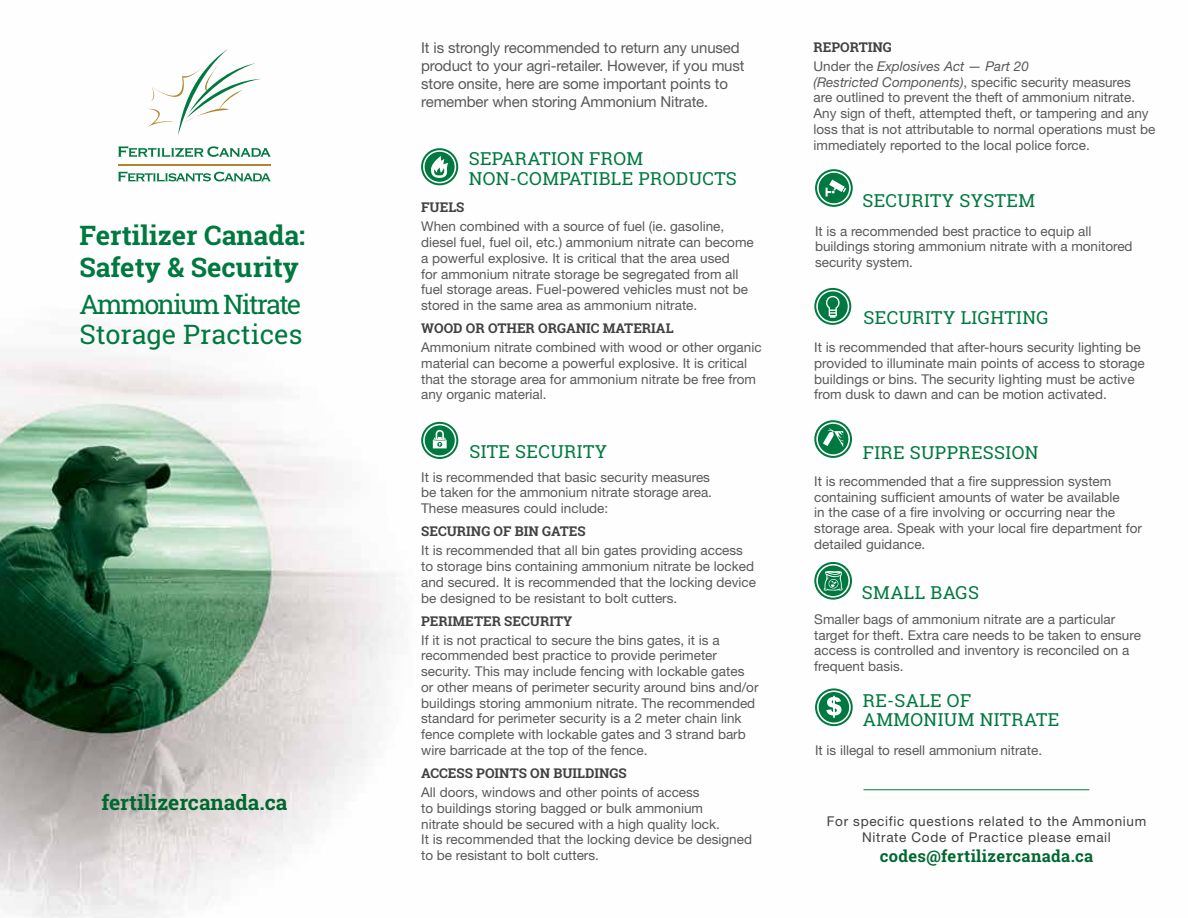
<style>
.page{position:relative;width:1188px;height:918px;background:#fff}
.page>*{position:absolute;margin:0;border:0;box-sizing:border-box;transform-origin:0 0}
.t1{font:700 27px/32.4px "Roboto Slab";color:#007940}
.t2{font:27px/30px "Roboto Slab";letter-spacing:-.07em;color:#007940}
.t3{font:700 21px "Roboto Slab";letter-spacing:-.005em;color:#00682f}
.t4{font:18px/19.5px "Roboto Slab";letter-spacing:.02em;color:#007940}
.t5{font:700 16.5px "Roboto Slab";letter-spacing:.02em;color:#00682f}
.t6{font:15px/18px "Helvetica Neue LT Std";letter-spacing:-.01em;color:#58595b}
.t7{font:13.5px/15.8px "Helvetica Neue LT Std";color:#58595b}
.t8{font:700 13.5px "Roboto Slab";color:#414042}
.t9{font:13.5px/16.2px "Helvetica Neue LT Std";letter-spacing:.05em;color:#414042;text-align:center}
.s1{font-style:italic}
</style>
<div class="page">
<img style="left:0;top:148px;width:1090px;height:770px">
<hr style="left:118px;top:164px;width:153px;height:2px;background:#af852d">
<svg style="left:118px;top:146px;width:153px;height:11px"></svg>
<svg style="left:118px;top:171px;width:153px;height:11px"></svg>
<svg style="left:148px;top:49px;width:113px;height:86px"></svg>
<svg style="left:421px;top:148px;width:37px;height:37px"></svg>
<svg style="left:424px;top:151px;width:31px;height:32px"></svg>
<div style="left:423px;top:150px;width:33px;height:33px;border:2px solid #fff;border-radius:50%"></div>
<svg style="left:431px;top:156px;width:17px;height:22px"></svg>
<svg style="left:814px;top:420px;width:38px;height:38px"></svg>
<svg style="left:816px;top:422px;width:34px;height:34px"></svg>
<svg style="left:814px;top:562px;width:38px;height:38px"></svg>
<svg style="left:816px;top:564px;width:34px;height:34px"></svg>
<svg style="left:815px;top:688px;width:38px;height:38px"></svg>
<svg style="left:818px;top:691px;width:32px;height:32px"></svg>
<div style="left:817px;top:690px;width:34px;height:34px;border:2px solid #fff;border-radius:50%"></div>
<svg style="left:826px;top:696px;width:15px;height:22px"></svg>
<div style="left:79px;top:223px;width:227px;height:129px;background:#fff"></div>
<svg style="left:421px;top:422px;width:37px;height:37px"></svg>
<svg style="left:424px;top:425px;width:32px;height:31px"></svg>
<div style="left:423px;top:424px;width:33px;height:33px;border:2px solid #fff;border-radius:50%"></div>
<svg style="left:433px;top:430px;width:14px;height:18px"></svg>
<svg style="left:815px;top:169px;width:38px;height:38px"></svg>
<svg style="left:818px;top:172px;width:32px;height:32px"></svg>
<div style="left:817px;top:171px;width:34px;height:34px;border:2px solid #fff;border-radius:50%"></div>
<svg style="left:826px;top:180px;width:20px;height:16px"></svg>
<svg style="left:814px;top:288px;width:37px;height:37px"></svg>
<div style="left:817px;top:291px;width:32px;height:31px;background:#007940;border-radius:50%"></div>
<div style="left:816px;top:290px;width:33px;height:33px;border:2px solid #fff;border-radius:50%"></div>
<svg style="left:826px;top:296px;width:14px;height:22px"></svg>
<hr style="left:864px;top:789px;width:225px;height:1px;background:#007940">
<h1 class="t1" style="left:79px;top:218px;width:227px">FERTILIZER CANADA:<br>SAFETY &amp; SECURITY</h1>
<h1 class="t2" style="left:79px;top:289px;width:225px">AMMONIUM NITRATE<br>STORAGE PRACTICES</h1>
<h2 class="t3" style="left:101px;top:788px;width:187px">FERTILIZERCANADA.CA</h2>
<p class="t6" style="left:421px;top:38px;width:325px">It is strongly recommended to return any unused product to your agri-retailer. However, if you must store onsite, here are some important points to remember when storing Ammonium Nitrate.</p>
<h3 class="t4" style="left:469px;top:149px;width:268px">SEPARATION FROM<br>NON‑COMPATIBLE PRODUCTS</h3>
<p class="t8" style="left:421px;top:198px;width:44px">FUELS</p>
<p class="t7" style="left:421px;top:218px;width:334px">When combined with a source of fuel (ie. gasoline, diesel fuel, fuel oil, etc.) ammonium nitrate can become a powerful explosive. It is critical that the area used<br>for ammonium nitrate storage be segregated from all fuel storage areas. Fuel-powered vehicles must not be stored in the same area as ammonium nitrate.</p>
<p class="t8" style="left:421px;top:319px;width:254px">WOOD OR OTHER ORGANIC MATERIAL</p>
<p class="t7" style="left:421px;top:339px;width:342px">Ammonium nitrate combined with wood or other organic material can become a powerful explosive. It is critical that the storage area for ammonium nitrate be free from any organic material.</p>
<h3 class="t4" style="left:469px;top:442px;width:139px">SITE SECURITY</h3>
<p class="t7" style="left:421px;top:469px;width:292px">It is recommended that basic security measures be taken for the ammonium nitrate storage area.<br>These measures could include:</p>
<p class="t8" style="left:421px;top:522px;width:165px">SECURING OF BIN GATES</p>
<p class="t7" style="left:421px;top:542px;width:336px">It is recommended that all bin gates providing access to storage bins containing ammonium nitrate be locked and secured. It is recommended that the locking device be designed to be resistant to bolt cutters.</p>
<p class="t8" style="left:421px;top:611px;width:153px">PERIMETER SECURITY</p>
<p class="t7" style="left:421px;top:632px;width:339px">If it is not practical to secure the bins gates, it is a recommended best practice to provide perimeter security. This may include fencing with lockable gates or other means of perimeter security around bins and/or buildings storing ammonium nitrate. The recommended standard for perimeter security is a 2 meter chain link fence complete with lockable gates and 3 strand barb wire barricade at the top of the fence.</p>
<p class="t8" style="left:421px;top:764px;width:10px">ACC</p>
<p class="t8" style="left:448px;top:764px;width:179px">ESS POINTS ON BUILDINGS</p>
<p class="t7" style="left:421px;top:784px;width:332px">All doors, windows and other points of access<br>to buildings storing bagged or bulk ammonium<br>nitrate should be secured with a high quality lock.<br>It is recommended that the locking device be designed to be resistant to bolt cutters.</p>
<p class="t8" style="left:814px;top:38px;width:80px">REPORTING</p>
<p class="t7" style="left:814px;top:58px;width:343px">Under the <span class="s1">Explosives Act — Part 20<br>(Restricted Components)</span>, specific security measures<br>are outlined to prevent the theft of ammonium nitrate.<br>Any sign of theft, attempted theft, or tampering and any loss that is not attributable to normal operations must be immediately reported to the local police force.</p>
<h3 class="t4" style="left:862px;top:190px;width:174px">SECURITY SYSTEM</h3>
<p class="t7" style="left:815px;top:223px;width:319px">It is a recommended best practice to equip all buildings storing ammonium nitrate with a monitored security system.</p>
<h3 class="t4" style="left:864px;top:308px;width:187px">SECURITY LIGHTING</h3>
<p class="t7" style="left:814px;top:339px;width:332px">It is recommended that after-hours security lighting be provided to illuminate main points of access to storage buildings or bins. The security lighting must be active from dusk to dawn and can be motion activated.</p>
<h3 class="t4" style="left:863px;top:442px;width:175px">FIRE SUPPRESSION</h3>
<p class="t7" style="left:814px;top:473px;width:329px">It is recommended that a fire suppression system containing sufficient amounts of water be available<br>in the case of a fire involving or occurring near the storage area. Speak with your local fire department for detailed guidance.</p>
<h3 class="t4" style="left:862px;top:582px;width:117px">SMALL BAGS</h3>
<p class="t7" style="left:814px;top:611px;width:328px">Smaller bags of ammonium nitrate are a particular target for theft. Extra care needs to be taken to ensure access is controlled and inventory is reconciled on a frequent basis.</p>
<h3 class="t4" style="left:863px;top:690px;width:198px">RE-SALE OF<br>AMMONIUM NITRATE</h3>
<p class="t7" style="left:815px;top:743px;width:229px">It is illegal to resell ammonium nitrate.</p>
<p class="t9" style="left:827px;top:813px;width:321px">For specific questions related to the Ammonium<br>Nitrate Code of Practice please email</p>
<p class="t5" style="left:880px;top:845px;width:215px">CODES@FERTILIZERCANADA.CA</p>
</div>
